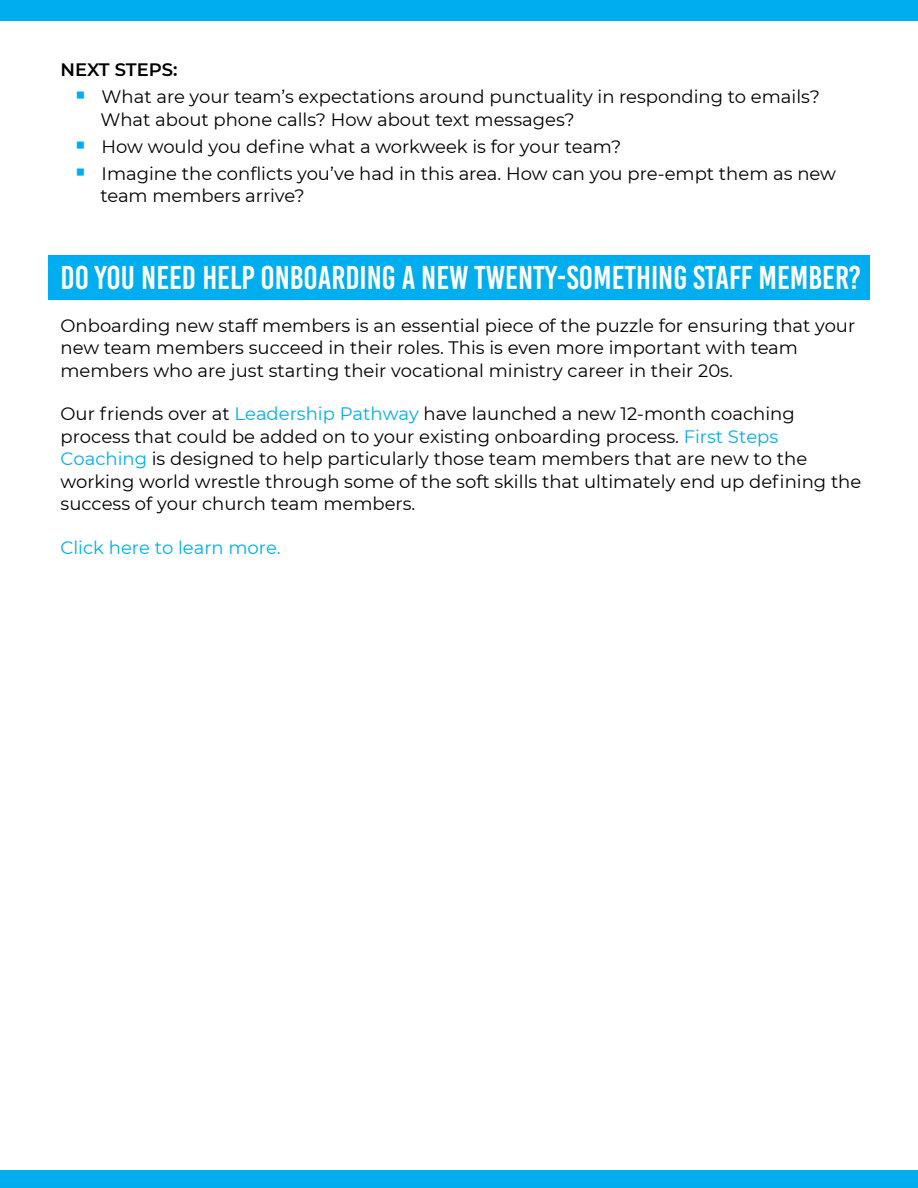
<style>
.page{position:relative;width:918px;height:1188px;background:#fff}
.page>*{position:absolute;margin:0;border:0;box-sizing:border-box;transform-origin:0 0}
.t1{font:33px "Bebas Kai";color:#fff}
.t2{font:18px/22.5px "Montserrat";color:#000}
.t3{font:18px "Montserrat";color:#00adee}
.t4{font:600 18px "Montserrat";color:#000}
.s1{color:#00adee}
</style>
<div class="page">
<div style="left:0;top:0;width:918px;height:21px;background:#00adee"></div>
<div style="left:0;top:1170px;width:918px;height:18px;background:#00adee"></div>
<div style="left:48px;top:255px;width:822px;height:45px;background:#00adee"></div>
<p class="t4" style="left:61px;top:57px;width:118px">NEXT STEPS:</p>
<p class="t2" style="left:100px;top:85px;width:721px;text-indent:-25px"><sup>■</sup> What are your team’s expectations around punctuality in responding to emails?<br>What about phone calls? How about text messages?</p>
<p class="t2" style="left:75px;top:135px;width:548px"><sup>■</sup> How would you define what a workweek is for your team?</p>
<p class="t2" style="left:100px;top:162px;width:737px;text-indent:-25px"><sup>■</sup> Imagine the conflicts you’ve had in this area. How can you pre-empt them as new team members arrive?</p>
<h1 class="t1" style="left:61px;top:260px;width:802px">DO YOU NEED HELP ONBOARDING A NEW TWENTY-SOMETHING STAFF MEMBER?</h1>
<p class="t2" style="left:61px;top:314px;width:796px">Onboarding new staff members is an essential piece of the puzzle for ensuring that your new team members succeed in their roles. This is even more important with team members who are just starting their vocational ministry career in their 20s.</p>
<p class="t2" style="left:61px;top:402px;width:802px">Our friends over at <span class="s1">Leadership Pathway</span> have launched a new 12-month coaching process that could be added on to your existing onboarding process. <span class="s1">First Steps Coaching</span> is designed to help particularly those team members that are new to the working world wrestle through some of the soft skills that ultimately end up defining the success of your church team members.</p>
<p class="t3" style="left:61px;top:535px;width:222px">Click here to learn more.</p>
</div>
